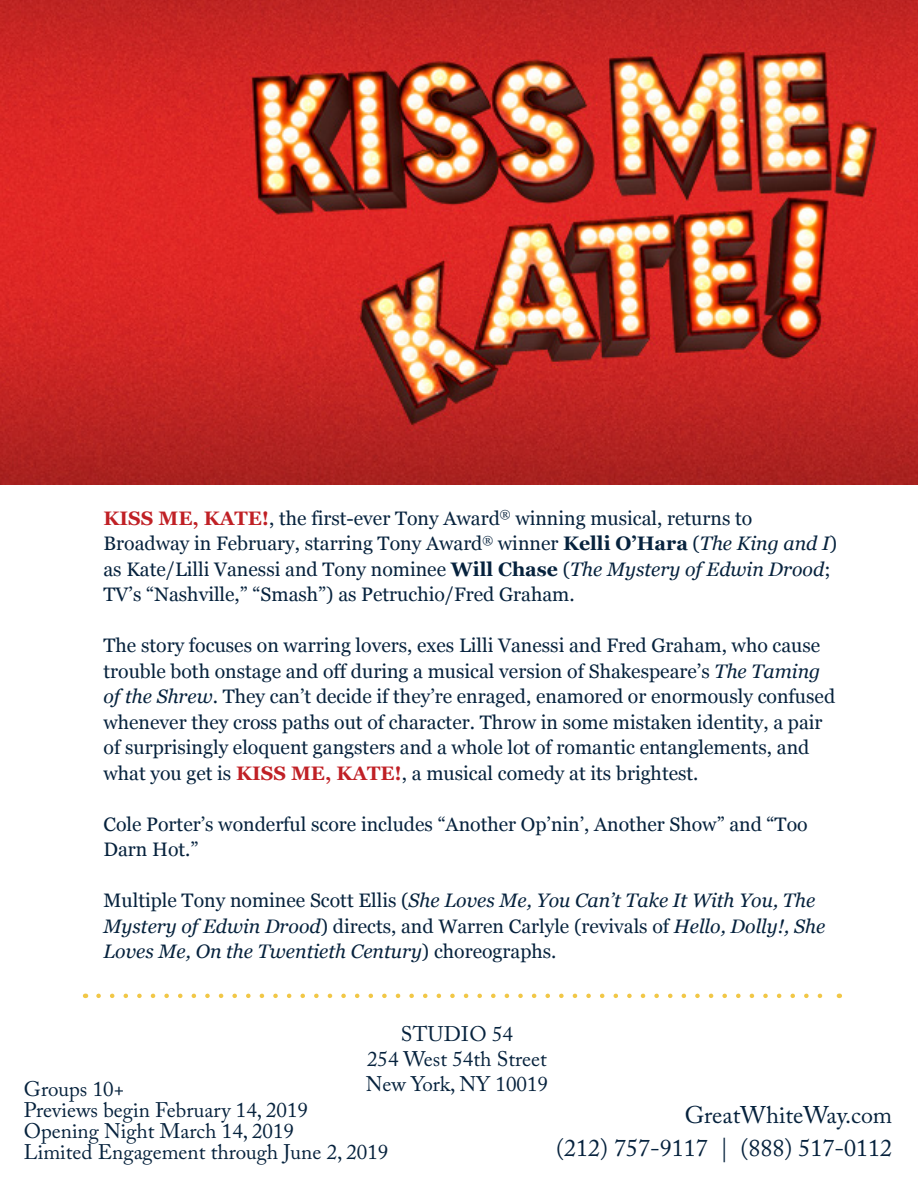
<style>
.page{position:relative;width:918px;height:1188px;background:#fff}
.page>*{position:absolute;margin:0;border:0;box-sizing:border-box;transform-origin:0 0}
.t1{font:24px "Adobe Caslon Pro";color:#06223d}
.t2{font:21px "Adobe Caslon Pro";color:#06223d}
.t3{font:19.5px/25.5px "Georgia";color:#06223d}
.t4{font:italic 19.5px/25.5px "Georgia";color:#06223d}
.s1{font-weight:700;color:#c02025}
.s2{font-weight:700}
.s3{font-style:italic}
.s4{font-style:normal}
</style>
<div class="page">
<img style="left:0;top:0;width:918px;height:484px">
<svg style="left:99px;top:994px;width:724px;height:4px"></svg>
<p class="t3" style="left:104px;top:505px;width:735px"><span class="s1">KISS ME, KATE!</span>, the first-ever Tony Award<sup>®</sup> winning musical, returns to Broadway in February, starring Tony Award<sup>®</sup> winner <span class="s2">Kelli O’Hara</span> (<span class="s3">The King and I</span>) as Kate/Lilli Vanessi and Tony nominee <span class="s2">Will Chase</span> (<span class="s3">The Mystery of Edwin Drood</span>; TV’s “Nashville,” “Smash”) as Petruchio/Fred Graham.</p>
<p class="t3" style="left:104px;top:632px;width:733px">The story focuses on warring lovers, exes Lilli Vanessi and Fred Graham, who cause trouble both onstage and off during a musical version of Shakespeare’s <span class="s3">The Taming of the Shrew</span>. They can’t decide if they’re enraged, enamored or enormously confused whenever they cross paths out of character. Throw in some mistaken identity, a pair of surprisingly eloquent gangsters and a whole lot of romantic entanglements, and what you get is <span class="s1">KISS ME, KATE!</span>, a musical comedy at its brightest.</p>
<p class="t3" style="left:104px;top:811px;width:706px">Cole Porter’s wonderful score includes “Another Op’nin’, Another Show” and “Too<br>Darn Hot.”</p>
<p class="t4" style="left:104px;top:887px;width:723px"><span class="s4">Multiple Tony nominee Scott Ellis (</span>She Loves Me, You Can’t Take It With You, The<br>Mystery of Edwin Drood<span class="s4">) directs, and Warren Carlyle (revivals of</span> Hello, Dolly!, She<br>Loves Me, On the Twentieth Century<span class="s4">) choreographs.</span></p>
<p class="t2" style="left:401px;top:1021px;width:114px">STUDIO 54</p>
<p class="t2" style="left:367px;top:1047px;width:181px">254 West 54th Street</p>
<p class="t2" style="left:366px;top:1072px;width:184px">New York, NY 10019</p>
<p class="t2" style="left:24px;top:1076px;width:102px">Groups 10+</p>
<p class="t2" style="left:24px;top:1097px;width:286px">Previews begin February 14, 2019</p>
<p class="t2" style="left:24px;top:1118px;width:272px">Opening Night March 14, 2019</p>
<p class="t2" style="left:24px;top:1139px;width:366px">Limited Engagement through June 2, 2019</p>
<p class="t1" style="left:685px;top:1100px;width:209px">GreatWhiteWay.com</p>
<p class="t1" style="left:556px;top:1133px;width:338px">(212) 757-9117 | (888) 517-0112</p>
</div>
